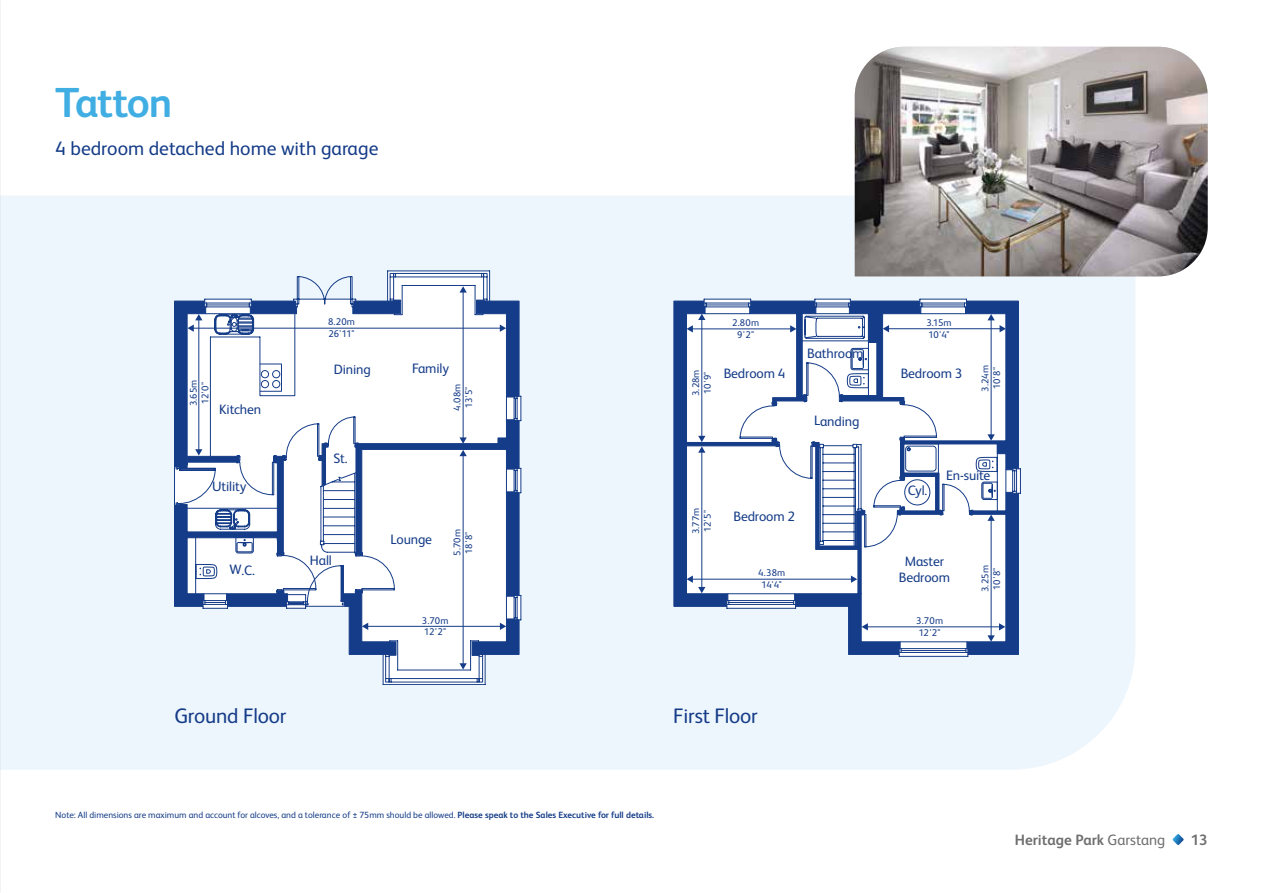
<style>
.page{position:relative;width:1263px;height:893px;background:#fff}
.page>*{position:absolute;margin:0;border:0;box-sizing:border-box;transform-origin:0 0}
.t1{font:700 42px "FS Albert";letter-spacing:-.03em;color:#40aee3}
.t2{font:21px "FS Albert";letter-spacing:-.01em;color:#153c88}
.t3{font:19.5px "FS Albert";color:#153c88}
.t4{font:700 15px "FS Albert";color:#706f6f}
.t5{font:13.65px/15.6px "FS Albert";letter-spacing:-.01em;color:#153c88;text-align:center}
.t6{font:9.75px/11.7px "FS Albert";color:#153c88}
.t7{font:9px "FS Albert";color:#153c88}
.s1{font-weight:700}
.s2{font-weight:400}
</style>
<div class="page">
<div style="left:1px;top:196px;width:1134px;height:574px;background:#eef6fd"></div>
<svg style="left:1172px;top:834px;width:12px;height:11px"></svg>
<svg style="left:174px;top:271px;width:677px;height:414px;background:#e9f1f9"></svg>
<svg style="left:203px;top:273px;width:818px;height:384px;background:#e7f0f8"></svg>
<div style="left:520px;top:310px;width:153px;height:284px;background:#eef6fd"></div>
<div style="left:520px;top:348px;width:153px;height:231px;background:#eef6fd"></div>
<hr style="left:463px;top:291px;width:1px;height:147px;background:#153c88">
<svg style="left:459px;top:286px;width:8px;height:7px"></svg>
<svg style="left:673px;top:301px;width:346px;height:354px"></svg>
<hr style="left:463px;top:455px;width:1px;height:209px;background:#153c88">
<svg style="left:459px;top:663px;width:8px;height:7px"></svg>
<svg style="left:174px;top:300px;width:346px;height:356px"></svg>
<img style="left:0;top:0;width:1px;height:893px">
<img style="left:855px;top:47px;width:353px;height:229px">
<h1 class="t1" style="left:55px;top:74px;width:119px">Tatton</h1>
<h3 class="t3" style="left:55px;top:136px;width:325px">4 bedroom detached home with garage</h3>
<p class="t6" style="left:328px;top:316px;width:29px">8.20m<br>26'11"</p>
<h3 class="t5" style="left:334px;top:360px;width:39px">Dining</h3>
<h3 class="t5" style="left:412px;top:360px;width:38px">Family</h3>
<p class="t6" style="left:187px;top:406px;width:28px;rotate:-90deg">3.65m<br>12'0"</p>
<p class="t6" style="left:451px;top:411px;width:28px;rotate:-90deg">4.08m<br>13'5"</p>
<h3 class="t5" style="left:219px;top:401px;width:43px">Kitchen</h3>
<h3 class="t5" style="left:212px;top:478px;width:36px">Utility</h3>
<h3 class="t5" style="left:333px;top:450px;width:16px">St.</h3>
<p class="t6" style="left:689px;top:396px;width:28px;rotate:-90deg">3.28m<br>10'9"</p>
<p class="t6" style="left:732px;top:316px;width:29px;text-align:center">2.80m<br>9'2"</p>
<h3 class="t5" style="left:807px;top:345px;width:58px">Bathroom</h3>
<p class="t6" style="left:926px;top:316px;width:27px">3.15m<br>10'4"</p>
<h3 class="t5" style="left:724px;top:365px;width:63px">Bedroom 4</h3>
<h3 class="t5" style="left:901px;top:365px;width:63px">Bedroom 3</h3>
<h3 class="t5" style="left:814px;top:412px;width:47px">Landing</h3>
<p class="t6" style="left:979px;top:392px;width:28px;rotate:-90deg">3.24m<br>10'8"</p>
<h3 class="t5" style="left:908px;top:482px;width:21px">Cyl.</h3>
<h3 class="t5" style="left:946px;top:467px;width:46px">En-suite</h3>
<h3 class="t5" style="left:229px;top:561px;width:27px">W.C.</h3>
<p class="t6" style="left:689px;top:534px;width:28px;rotate:-90deg">3.77m<br>12'5"</p>
<h3 class="t5" style="left:733px;top:508px;width:63px">Bedroom 2</h3>
<p class="t6" style="left:451px;top:556px;width:28px;rotate:-90deg">5.70m<br>18'8"</p>
<h3 class="t5" style="left:390px;top:531px;width:43px">Lounge</h3>
<h3 class="t5" style="left:310px;top:552px;width:23px">Hall</h3>
<h3 class="t5" style="left:899px;top:553px;width:53px">Master<br>Bedroom</h3>
<p class="t6" style="left:758px;top:567px;width:28px;text-align:center">4.38m<br>14'4"</p>
<p class="t6" style="left:422px;top:614px;width:28px">3.70m<br>12'2"</p>
<p class="t6" style="left:916px;top:614px;width:28px">3.70m<br>12'2"</p>
<h2 class="t2" style="left:174px;top:702px;width:113px">Ground Floor</h2>
<h2 class="t2" style="left:673px;top:702px;width:86px">First Floor</h2>
<p class="t6" style="left:979px;top:592px;width:28px;rotate:-90deg">3.25m<br>10'8"</p>
<p class="t7" style="left:55px;top:809px;width:600px">Note: All dimensions are maximum and account for alcoves, and a tolerance of ± 75mm should be allowed. <span class="s1">Please speak to the Sales Executive for full details.</span></p>
<h3 class="t4" style="left:1015px;top:830px;width:152px">Heritage Park <span class="s2">Garstang</span></h3>
<h3 class="t4" style="left:1191px;top:830px;width:18px">13</h3>
</div>
